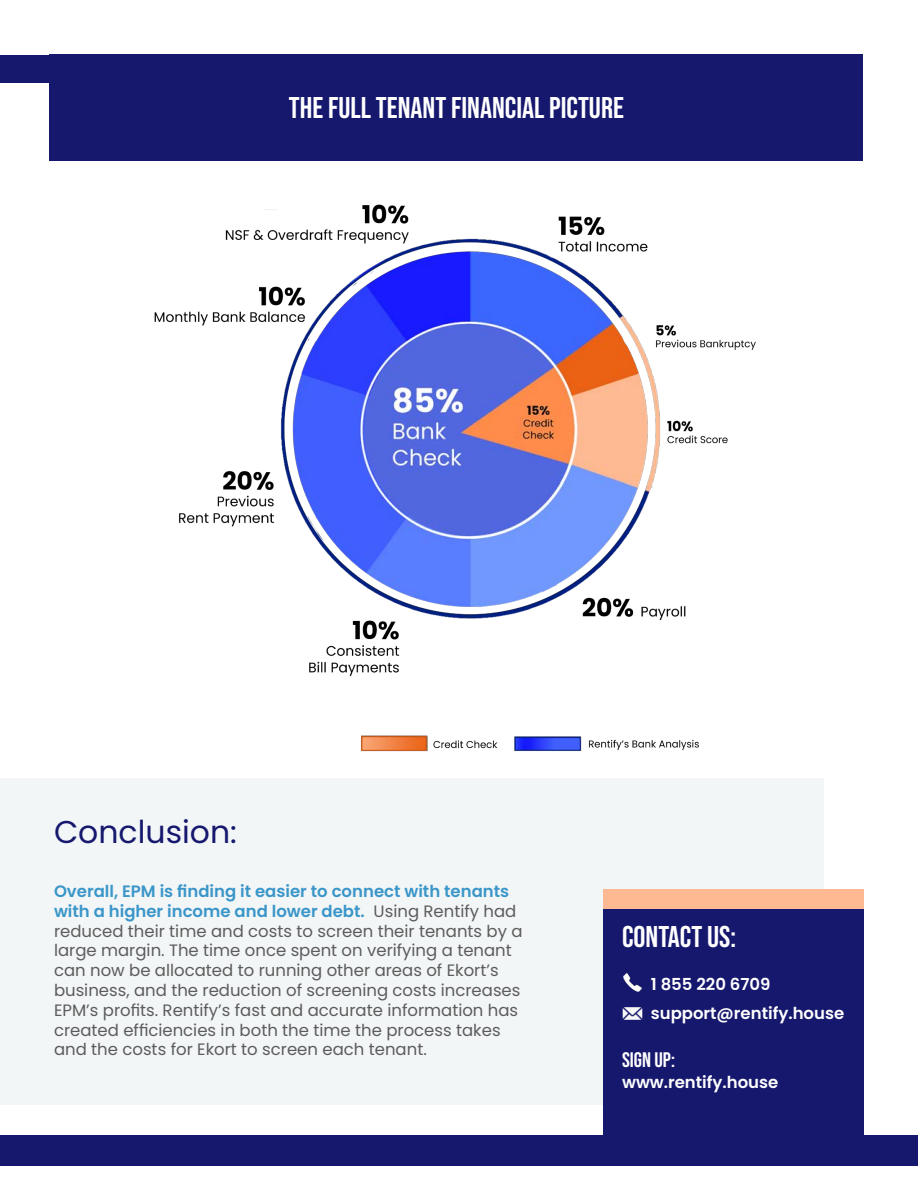
<style>
.page{position:relative;width:918px;height:1188px;background:#fff}
.page>*{position:absolute;margin:0;border:0;box-sizing:border-box;transform-origin:0 0}
.t1{font:31.5px "Poppins";color:#16186d}
.t2{font:30px "Bebas Neue";color:#fff}
.t3{font:21px "Bebas Neue";color:#fff}
.t4{font:16.5px/19.8px "Poppins";color:#5c5c5c}
.t5{font:600 16.5px "Poppins";color:#fff}
.s1{font-weight:600;color:#3a96c9}
</style>
<div class="page">
<div style="left:0;top:1135px;width:918px;height:31px;background:#16186d"></div>
<div style="left:0;top:778px;width:824px;height:326px;background:#f3f6f7"></div>
<div style="left:604px;top:907px;width:260px;height:228px;background:#16186d"></div>
<div style="left:604px;top:890px;width:260px;height:19px;background:#ffb992"></div>
<img style="left:623px;top:973px;width:19px;height:19px">
<img style="left:623px;top:1007px;width:19px;height:13px">
<div style="left:0;top:55px;width:50px;height:28px;background:#16186d"></div>
<img style="left:154px;top:204px;width:602px;height:548px">
<div style="left:50px;top:55px;width:813px;height:106px;background:#16186d"></div>
<p class="t2" style="left:289px;top:90px;width:337px">THE FULL TENANT FINANCIAL PICTURE</p>
<p class="t1" style="left:54px;top:814px;width:184px">Conclusion:</p>
<p class="t4" style="left:54px;top:881px;width:470px"><span class="s1">Overall, EPM is finding it easier to connect with tenants with a higher income and lower debt.</span> Using Rentify had reduced their time and costs to screen their tenants by a large margin. The time once spent on verifying a tenant can now be allocated to running other areas of Ekort’s business, and the reduction of screening costs increases EPM’s profits. Rentify’s fast and accurate information has created efficiencies in both the time the process takes and the costs for Ekort to screen each tenant.</p>
<p class="t2" style="left:622px;top:919px;width:115px">CONTACT US:</p>
<p class="t5" style="left:651px;top:975px;width:121px">1 855 220 6709</p>
<p class="t5" style="left:651px;top:1003px;width:195px">support@rentify.house</p>
<p class="t3" style="left:622px;top:1048px;width:54px">SIGN UP:</p>
<p class="t5" style="left:622px;top:1073px;width:158px">www.rentify.house</p>
</div>
